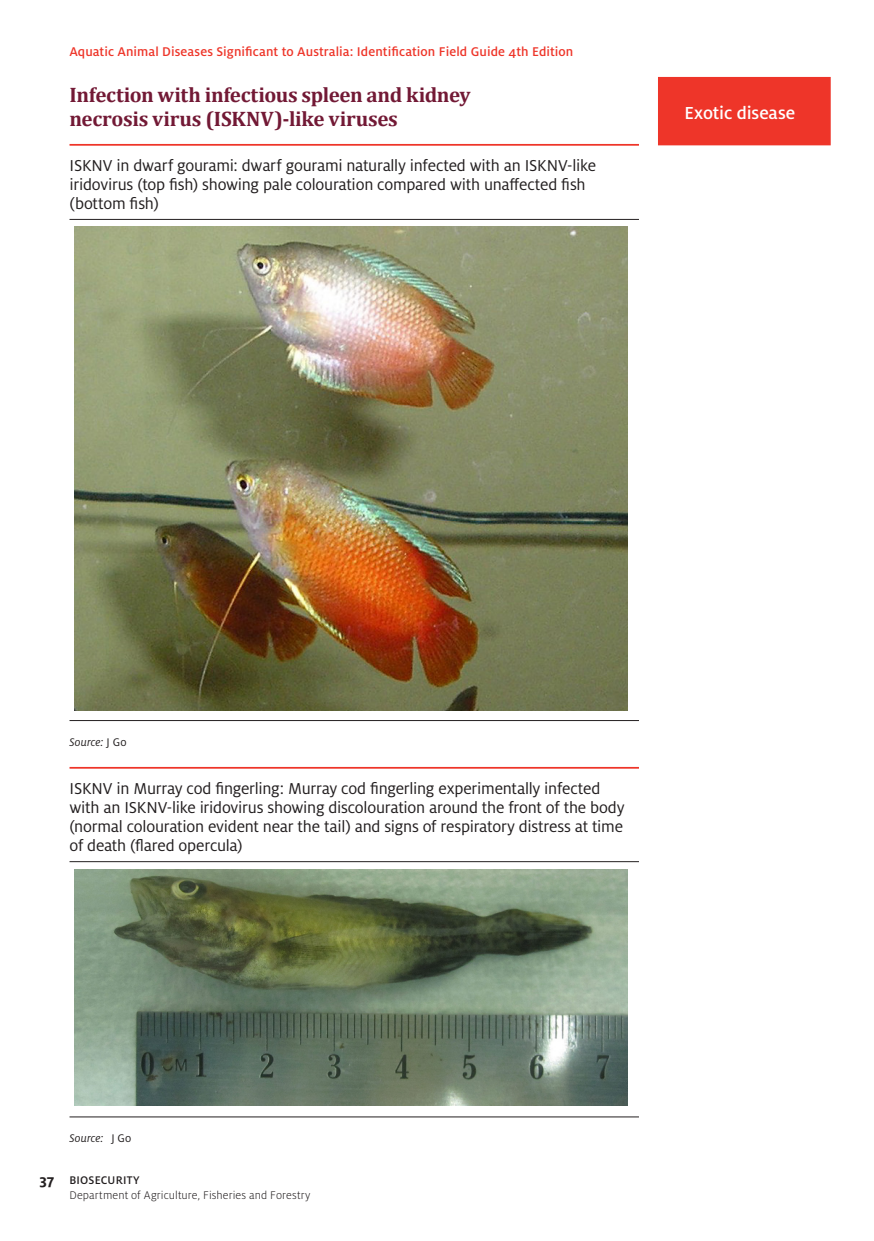
<style>
.page{position:relative;width:874px;height:1241px;background:#fff}
.page>*{position:absolute;margin:0;border:0;box-sizing:border-box;transform-origin:0 0}
.Sub_Heading_2{font:700 21px/24.5px "Cambria";letter-spacing:-.015em;color:#721935}
.Contents_Chapter_Hea{font:500 19.25px "Milo Pro";letter-spacing:-.01em;color:#fff}
.t1{font:17.5px/19.2px "Milo Pro";letter-spacing:-.015em;color:#231f20}
.t2{font:500 14px "Milo Pro";letter-spacing:.005em;color:#ee3529}
.t3{font:300 12.25px/14.7px "Milo Pro";letter-spacing:.01em;color:#231f20}
.t4{font:italic 12.25px "Milo Pro";letter-spacing:.01em;color:#231f20}
.s1{font-style:normal}
.s2{font-weight:700;font-size:15.75px}
.s3{font-weight:500}
</style>
<div class="page">
<hr style="left:69px;top:144px;width:569px;height:2px;background:#ee3529">
<hr style="left:69px;top:219px;width:569px;height:1px;background:#231f20">
<hr style="left:69px;top:720px;width:569px;height:1px;background:#231f20">
<img style="left:74px;top:227px;width:553px;height:483px">
<hr style="left:69px;top:766px;width:569px;height:2px;background:#ee3529">
<hr style="left:69px;top:861px;width:569px;height:1px;background:#231f20">
<hr style="left:69px;top:1116px;width:569px;height:1px;background:#231f20">
<img style="left:74px;top:869px;width:553px;height:236px">
<div style="left:658px;top:78px;width:171px;height:66px;background:#ee3529"></div>
<div style="left:657px;top:77px;width:173px;height:68px;border:2px solid #ee3529"></div>
<p class="t2" style="left:69px;top:44px;width:505px">Aquatic Animal Diseases Significant to Australia: Identification Field Guide 4th Edition</p>
<p class="Sub_Heading_2" style="left:69px;top:82px;width:402px">Infection with infectious spleen and kidney necrosis virus (ISKNV)-like viruses</p>
<p class="t1" style="left:69px;top:155px;width:528px">ISKNV in dwarf gourami: dwarf gourami naturally infected with an ISKNV-like iridovirus (top fish) showing pale colouration compared with unaffected fish (bottom fish)</p>
<p class="Contents_Chapter_Hea" style="left:684px;top:102px;width:112px">Exotic disease</p>
<p class="t4" style="left:69px;top:735px;width:59px">Source: <span class="s1">J Go</span></p>
<p class="t1" style="left:69px;top:778px;width:556px">ISKNV in Murray cod fingerling: Murray cod fingerling experimentally infected with an ISKNV-like iridovirus showing discolouration around the front of the body (normal colouration evident near the tail) and signs of respiratory distress at time of death (flared opercula)</p>
<p class="t4" style="left:69px;top:1131px;width:63px">Source: <span class="s1">J Go</span></p>
<p class="t3" style="left:69px;top:1173px;width:242px;text-indent:-30px"><span class="s2">37</span> <span class="s3">BIOSECURITY<br></span>Department of Agriculture, Fisheries and Forestry</p>
</div>
